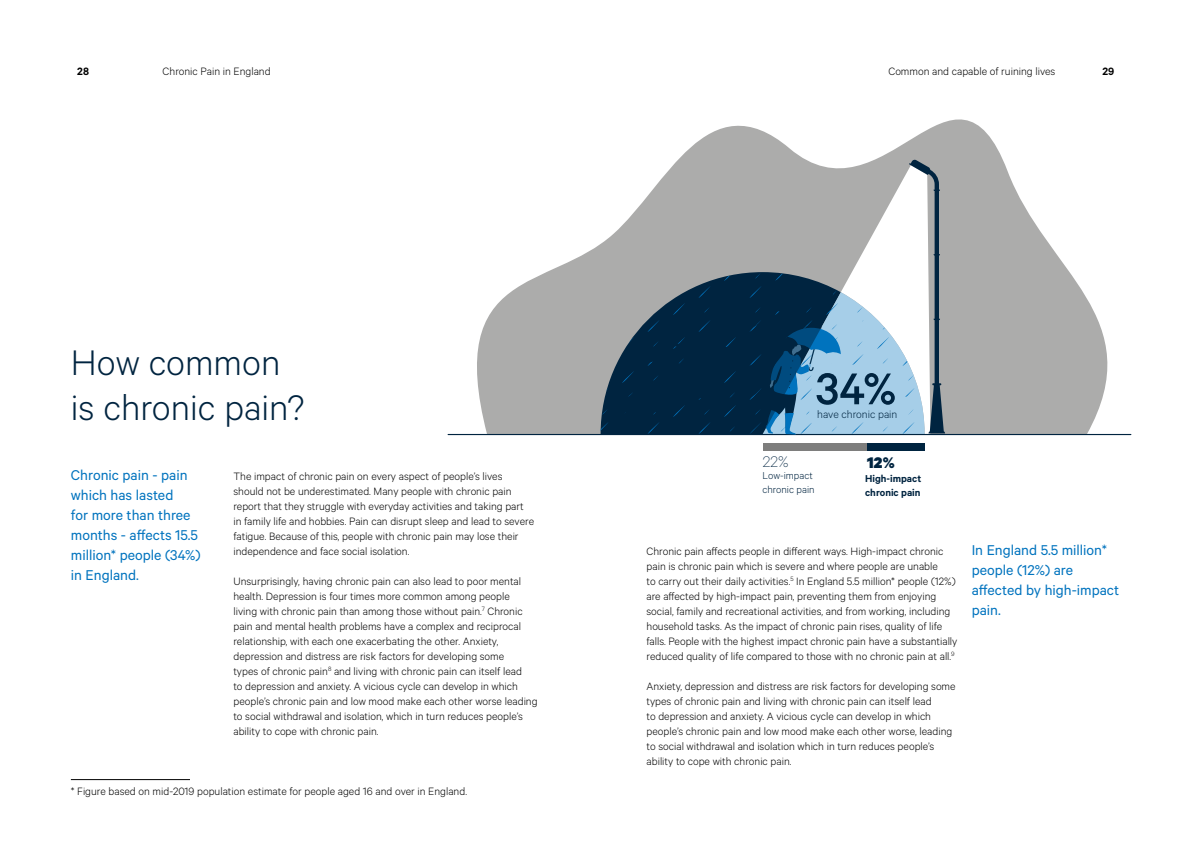
<style>
.page{position:relative;width:1191px;height:842px;background:#fff}
.page>*{position:absolute;margin:0;border:0;box-sizing:border-box;transform-origin:0 0}
.Images{font:500 50.1px "Calibre";color:#002440}
.t1{font:300 40px/45px "Calibre";color:#002440}
.Images-2{font:100 17.3px "Calibre";color:#002440}
.Images-3{font:900 17.3px "Calibre";color:#002440}
.Pull_quotes{font:16px/20px "Calibre";color:#0073be}
.Images-4{font:300 12.1px "Calibre";color:#002440}
.Pull_quotes-2{font:300 12px/15px "Calibre";color:#000}
.t2{font:600 12px "Calibre";color:#000}
.Images-5{font:600 11.2px/13.5px "Calibre";color:#002440}
.Images-6{font:300 11.2px/13.5px "Calibre";color:#002440}
</style>
<div class="page">
<hr style="left:71px;top:779px;width:119px;height:1px;background:#000">
<div style="left:762px;top:443px;width:105px;height:8px;background:#7e7e7d"></div>
<div style="left:867px;top:443px;width:57px;height:8px;background:#002440"></div>
<svg style="left:448px;top:119px;width:683px;height:315px"></svg>
<hr style="left:448px;top:434px;width:682px;height:1px;background:#002440">
<svg style="left:600px;top:159px;width:345px;height:277px"></svg>
<p class="t2" style="left:77px;top:64px;width:13px">28</p>
<p class="Pull_quotes-2" style="left:163px;top:63px;width:109px">Chronic Pain in England</p>
<p class="Pull_quotes-2" style="left:888px;top:63px;width:168px">Common and capable of ruining lives</p>
<p class="t2" style="left:1102px;top:64px;width:13px">29</p>
<h2 class="t1" style="left:71px;top:338px;width:235px">How common is chronic pain?</h2>
<p class="Pull_quotes" style="left:71px;top:464px;width:131px">Chronic pain - pain which has lasted<br>for more than three months - affects 15.5 million* people (34%) in England.</p>
<p class="Pull_quotes-2" style="left:233px;top:468px;width:302px">The impact of chronic pain on every aspect of people’s lives should not be underestimated. Many people with chronic pain report that they struggle with everyday activities and taking part in family life and hobbies. Pain can disrupt sleep and lead to severe fatigue. Because of this, people with chronic pain may lose their independence and face social isolation.</p>
<p class="Pull_quotes-2" style="left:233px;top:573px;width:306px">Unsurprisingly, having chronic pain can also lead to poor mental health. Depression is four times more common among people<br>living with chronic pain than among those without pain.<sup>7</sup> Chronic pain and mental health problems have a complex and reciprocal relationship, with each one exacerbating the other. Anxiety, depression and distress are risk factors for developing some<br>types of chronic pain<sup>8</sup> and living with chronic pain can itself lead<br>to depression and anxiety. A vicious cycle can develop in which people’s chronic pain and low mood make each other worse leading to social withdrawal and isolation, which in turn reduces people’s ability to cope with chronic pain.</p>
<p class="Pull_quotes-2" style="left:71px;top:783px;width:398px">* Figure based on mid-2019 population estimate for people aged 16 and over in England.</p>
<p class="Images" style="left:816px;top:359px;width:82px">34%</p>
<p class="Images-4" style="left:817px;top:407px;width:82px">have chronic pain</p>
<p class="Images-2" style="left:762px;top:452px;width:27px">22%</p>
<p class="Images-3" style="left:867px;top:451px;width:29px">12%</p>
<p class="Images-6" style="left:762px;top:469px;width:54px">Low-impact chronic pain</p>
<p class="Images-5" style="left:865px;top:472px;width:58px">High-impact chronic pain</p>
<p class="Pull_quotes-2" style="left:646px;top:543px;width:312px">Chronic pain affects people in different ways. High-impact chronic pain is chronic pain which is severe and where people are unable<br>to carry out their daily activities.<sup>5</sup> In England 5.5 million* people (12%) are affected by high-impact pain, preventing them from enjoying social, family and recreational activities, and from working, including household tasks. As the impact of chronic pain rises, quality of life falls. People with the highest impact chronic pain have a substantially reduced quality of life compared to those with no chronic pain at all.<sup>9</sup></p>
<p class="Pull_quotes-2" style="left:646px;top:678px;width:310px">Anxiety, depression and distress are risk factors for developing some types of chronic pain and living with chronic pain can itself lead<br>to depression and anxiety. A vicious cycle can develop in which people’s chronic pain and low mood make each other worse, leading to social withdrawal and isolation which in turn reduces people’s ability to cope with chronic pain.</p>
<p class="Pull_quotes" style="left:971px;top:539px;width:149px">In England 5.5 million* people (12%) are affected by high-impact pain.</p>
</div>
